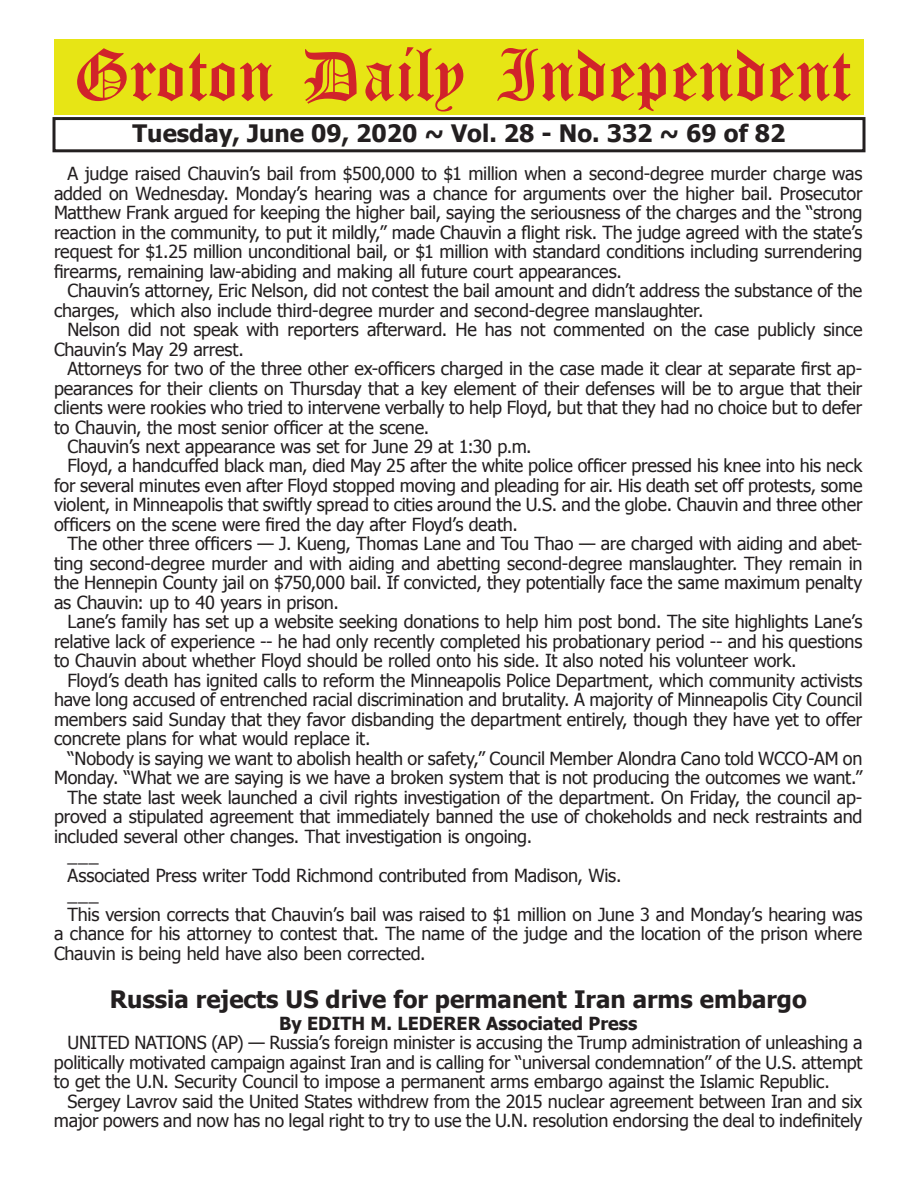
<style>
.page{position:relative;width:918px;height:1188px;background:#fff}
.page>*{position:absolute;margin:0;border:0;box-sizing:border-box;transform-origin:0 0}
.t1{font:54px "Old English Five";color:#d1232a}
.t2{font:700 24px "Tahoma";color:#231f20}
.t3{font:18px/19.5px "Tahoma";letter-spacing:-.01em;color:#231f20;text-align:justify}
.t4{font:700 18px "Tahoma";color:#231f20}
</style>
<div class="page">
<div style="left:52px;top:117px;width:814px;height:35px;border:3px solid #231f20"></div>
<div style="left:54px;top:40px;width:810px;height:75px;background:#e7e515"></div>
<h1 class="t1" style="left:73px;top:50px;width:779px">Groton Daily Independent</h1>
<h2 class="t2" style="left:133px;top:116px;width:654px">Tuesday, June 09, 2020 ~ Vol. 28 - No. 332 ~ 69 of 82</h2>
<p class="t3" style="left:54px;top:163px;width:810px;text-indent:14px">A judge raised Chauvin’s bail from $500,000 to $1 million when a second-degree murder charge was added on Wednesday. Monday’s hearing was a chance for arguments over the higher bail. Prosecutor Matthew Frank argued for keeping the higher bail, saying the seriousness of the charges and the “strong reaction in the community, to put it mildly,” made Chauvin a flight risk. The judge agreed with the state’s request for $1.25 million unconditional bail, or $1 million with standard conditions including surrendering firearms, remaining law-abiding and making all future court appearances.</p>
<p class="t3" style="left:54px;top:280px;width:810px;text-indent:14px">Chauvin’s attorney, Eric Nelson, did not contest the bail amount and didn’t address the substance of the charges, which also include third-degree murder and second-degree manslaughter.</p>
<p class="t3" style="left:54px;top:319px;width:810px;text-indent:14px">Nelson did not speak with reporters afterward. He has not commented on the case publicly since<br>Chauvin’s May 29 arrest.</p>
<p class="t3" style="left:68px;top:358px;width:796px">Attorneys for two of the three other ex-officers charged in the case made it clear at separate first ap-</p>
<p class="t3" style="left:54px;top:377px;width:810px">pearances for their clients on Thursday that a key element of their defenses will be to argue that their</p>
<p class="t3" style="left:54px;top:397px;width:810px">clients were rookies who tried to intervene verbally to help Floyd, but that they had no choice but to defer</p>
<p class="t3" style="left:54px;top:416px;width:377px">to Chauvin, the most senior officer at the scene.</p>
<p class="t3" style="left:68px;top:436px;width:466px">Chauvin’s next appearance was set for June 29 at 1:30 p.m.</p>
<p class="t3" style="left:68px;top:455px;width:796px">Floyd, a handcuffed black man, died May 25 after the white police officer pressed his knee into his neck</p>
<p class="t3" style="left:54px;top:475px;width:810px">for several minutes even after Floyd stopped moving and pleading for air. His death set off protests, some</p>
<p class="t3" style="left:54px;top:494px;width:810px">violent, in Minneapolis that swiftly spread to cities around the U.S. and the globe. Chauvin and three other</p>
<p class="t3" style="left:54px;top:514px;width:465px">officers on the scene were fired the day after Floyd’s death.</p>
<p class="t3" style="left:68px;top:533px;width:796px">The other three officers — J. Kueng, Thomas Lane and Tou Thao — are charged with aiding and abet-</p>
<p class="t3" style="left:54px;top:553px;width:810px">ting second-degree murder and with aiding and abetting second-degree manslaughter. They remain in</p>
<p class="t3" style="left:54px;top:572px;width:810px">the Hennepin County jail on $750,000 bail. If convicted, they potentially face the same maximum penalty</p>
<p class="t3" style="left:54px;top:592px;width:286px">as Chauvin: up to 40 years in prison.</p>
<p class="t3" style="left:68px;top:611px;width:796px">Lane’s family has set up a website seeking donations to help him post bond. The site highlights Lane’s</p>
<p class="t3" style="left:54px;top:631px;width:810px">relative lack of experience -- he had only recently completed his probationary period -- and his questions</p>
<p class="t3" style="left:54px;top:650px;width:744px">to Chauvin about whether Floyd should be rolled onto his side. It also noted his volunteer work.</p>
<p class="t3" style="left:68px;top:670px;width:796px">Floyd’s death has ignited calls to reform the Minneapolis Police Department, which community activists</p>
<p class="t3" style="left:54px;top:689px;width:810px">have long accused of entrenched racial discrimination and brutality. A majority of Minneapolis City Council</p>
<p class="t3" style="left:54px;top:709px;width:810px">members said Sunday that they favor disbanding the department entirely, though they have yet to offer</p>
<p class="t3" style="left:54px;top:728px;width:318px">concrete plans for what would replace it.</p>
<p class="t3" style="left:68px;top:748px;width:797px">“Nobody is saying we want to abolish health or safety,” Council Member Alondra Cano told WCCO-AM on</p>
<p class="t3" style="left:54px;top:767px;width:810px">Monday. “What we are saying is we have a broken system that is not producing the outcomes we want.”</p>
<p class="t3" style="left:68px;top:787px;width:796px">The state last week launched a civil rights investigation of the department. On Friday, the council ap-</p>
<p class="t3" style="left:54px;top:806px;width:810px">proved a stipulated agreement that immediately banned the use of chokeholds and neck restraints and</p>
<p class="t3" style="left:54px;top:826px;width:480px">included several other changes. That investigation is ongoing.</p>
<p class="t3" style="left:68px;top:845px;width:33px">___</p>
<p class="t3" style="left:68px;top:865px;width:556px">Associated Press writer Todd Richmond contributed from Madison, Wis.</p>
<p class="t3" style="left:68px;top:884px;width:33px">___</p>
<p class="t3" style="left:68px;top:904px;width:796px">This version corrects that Chauvin’s bail was raised to $1 million on June 3 and Monday’s hearing was</p>
<p class="t3" style="left:54px;top:923px;width:810px">a chance for his attorney to contest that. The name of the judge and the location of the prison where</p>
<p class="t3" style="left:54px;top:943px;width:373px">Chauvin is being held have also been corrected.</p>
<h2 class="t2" style="left:110px;top:983px;width:699px">Russia rejects US drive for permanent Iran arms embargo</h2>
<p class="t4" style="left:279px;top:1011px;width:360px">By EDITH M. LEDERER Associated Press</p>
<p class="t3" style="left:54px;top:1032px;width:810px;text-indent:14px">UNITED NATIONS (AP) — Russia’s foreign minister is accusing the Trump administration of unleashing a politically motivated campaign against Iran and is calling for “universal condemnation” of the U.S. attempt to get the U.N. Security Council to impose a permanent arms embargo against the Islamic Republic.</p>
<p class="t3" style="left:54px;top:1091px;width:810px;text-align:right">Sergey Lavrov said the United States withdrew from the 2015 nuclear agreement between Iran and six major powers and now has no legal right to try to use the U.N. resolution endorsing the deal to indefinitely</p>
</div>
